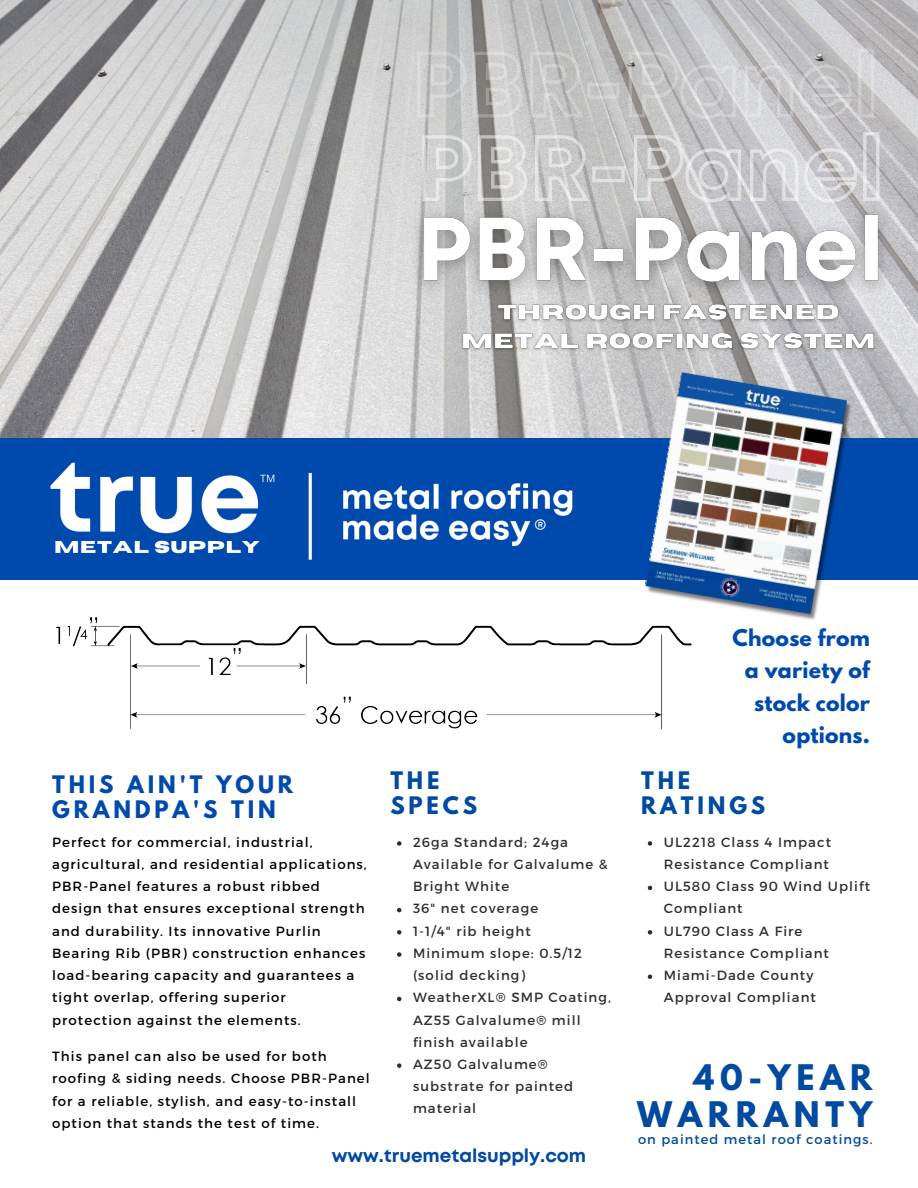
<style>
.page{position:relative;width:918px;height:1188px;background:#fff}
.page>*{position:absolute;margin:0;border:0;box-sizing:border-box;transform-origin:0 0}
.t1{font:700 31.2px/37.2px "League Spartan";letter-spacing:.18em;color:#004aa0;text-align:right}
.t2{font:27.75px "Mont";color:#fff}
.t3{font:700 21.45px/25.2px "League Spartan";letter-spacing:.18em;color:#004aad}
.t4{font:700 21.3px/24.8px "League Spartan";letter-spacing:.18em;color:#004aa0}
.t5{font:700 20.4px/32.7px "League Spartan";letter-spacing:.01em;color:#004aad;text-align:right}
.t6{font:700 18.45px "Mont";color:#004aa0}
.t7{font:13.35px/22.2px "Montserrat";letter-spacing:.08em;color:#000}
.t8{font:13.35px/22.2px "Montserrat";letter-spacing:.08em;color:#2e2e2e}
.t9{font:13.05px "Montserrat";letter-spacing:.08em;color:#004aa0}
</style>
<div class="page">
<img style="left:0;top:0;width:918px;height:438px">
<div style="left:0;top:438px;width:918px;height:142px;background:#004aad"></div>
<img style="left:50px;top:462px;width:523px;height:98px">
<img style="left:643px;top:371px;width:213px;height:249px">
<img style="left:56px;top:615px;width:635px;height:114px">
<img style="left:401px;top:194px;width:503px;height:115px">
<img style="left:457px;top:298px;width:425px;height:58px">
<svg style="left:421px;top:130px;width:460px;height:74px"></svg>
<svg style="left:415px;top:47px;width:461px;height:74px"></svg>
<svg style="left:397px;top:841px;width:4px;height:5px"></svg>
<svg style="left:397px;top:908px;width:4px;height:4px"></svg>
<svg style="left:397px;top:930px;width:4px;height:5px"></svg>
<svg style="left:397px;top:952px;width:4px;height:5px"></svg>
<svg style="left:397px;top:997px;width:4px;height:4px"></svg>
<svg style="left:397px;top:1063px;width:4px;height:5px"></svg>
<svg style="left:648px;top:841px;width:4px;height:5px"></svg>
<svg style="left:648px;top:886px;width:4px;height:4px"></svg>
<svg style="left:648px;top:930px;width:4px;height:5px"></svg>
<svg style="left:648px;top:975px;width:4px;height:4px"></svg>
<p class="t2" style="left:534px;top:519px;width:15px">®</p>
<h2 class="t5" style="left:733px;top:624px;width:139px">Choose from a variety of stock color options.</h2>
<p class="t4" style="left:390px;top:771px;width:88px">THE<br>SPECS</p>
<p class="t8" style="left:413px;top:830px;width:196px">26ga Standard; 24ga<br>Available for Galvalume &amp;<br>Bright White</p>
<p class="t8" style="left:413px;top:897px;width:127px">36" net coverage</p>
<h4 class="t8" style="left:413px;top:919px;width:119px">1-1/4" rib height</h4>
<h3 class="t8" style="left:413px;top:941px;width:170px">Minimum slope: 0.5/12 (solid decking)</h3>
<p class="t8" style="left:413px;top:986px;width:199px">WeatherXL® SMP Coating,<br>AZ55 Galvalume® mill finish available</p>
<p class="t8" style="left:413px;top:1052px;width:162px">AZ50 Galvalume® substrate for painted material</p>
<h3 class="t4" style="left:641px;top:771px;width:126px">THE<br>RATINGS</h3>
<p class="t8" style="left:664px;top:830px;width:169px">UL2218 Class 4 Impact<br>Resistance Compliant</p>
<p class="t8" style="left:664px;top:875px;width:208px">UL580 Class 90 Wind Uplift<br>Compliant</p>
<p class="t8" style="left:664px;top:919px;width:167px">UL790 Class A Fire<br>Resistance Compliant</p>
<p class="t8" style="left:664px;top:964px;width:154px">Miami-Dade County<br>Approval Compliant</p>
<p class="t3" style="left:52px;top:774px;width:243px">THIS AIN'T YOUR<br>GRANDPA'S TIN</p>
<p class="t7" style="left:52px;top:830px;width:316px">Perfect for commercial, industrial, agricultural, and residential applications, PBR-Panel features a robust ribbed design that ensures exceptional strength and durability. Its innovative Purlin Bearing Rib (PBR) construction enhances load-bearing capacity and guarantees a tight overlap, offering superior protection against the elements.</p>
<h3 class="t7" style="left:52px;top:1045px;width:319px">This panel can also be used for both roofing &amp; siding needs. Choose PBR-Panel for a reliable, stylish, and easy-to-install option that stands the test of time.</h3>
<p class="t1" style="left:637px;top:1062px;width:237px">40-YEAR<br>WARRANTY</p>
<p class="t9" style="left:638px;top:1131px;width:236px">on painted metal roof coatings.</p>
<p class="t6" style="left:332px;top:1149px;width:256px">www.truemetalsupply.com</p>
</div>
